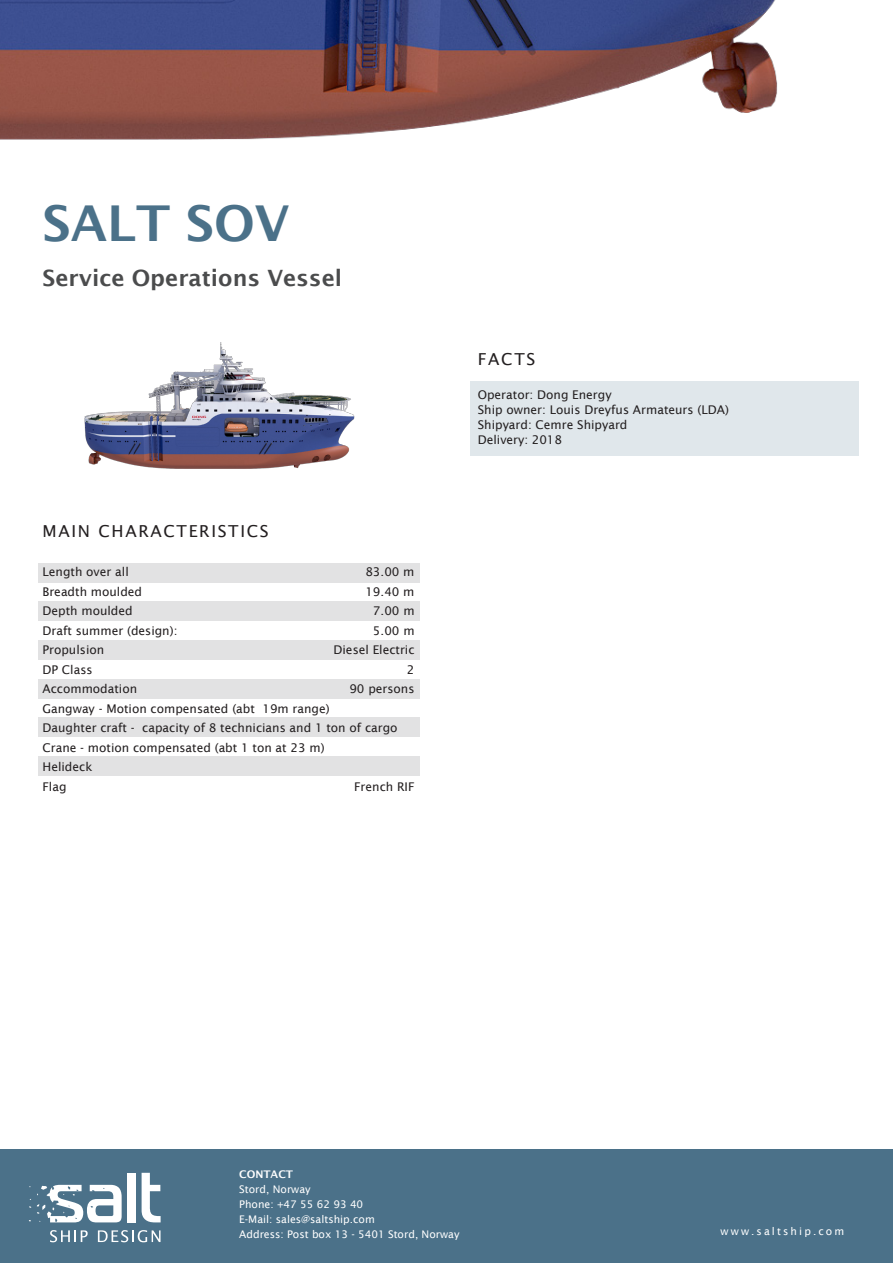
<style>
.page{position:relative;width:893px;height:1263px;background:#fff}
.page>*{position:absolute;margin:0;border:0;box-sizing:border-box;transform-origin:0 0}
.t1{font:600 49.5px "Lucida Sans";color:#4b7189}
.t2{font:600 22.5px "Lucida Sans";color:#4b4c4d}
.t3{font:16.5px "Lucida Sans";letter-spacing:.1em;color:#231f20}
.t4{font:12px/19.5px "Lucida Sans";color:#231f20}
.t5{font:10.5px/15px "Lucida Sans";color:#fff}
.t6{font:10.5px "Lucida Sans";letter-spacing:.2em;color:#fff}
.t7{font:600 10.5px "Lucida Sans";color:#fff}
</style>
<div class="page">
<img style="left:0;top:0;width:778px;height:140px">
<div style="left:470px;top:381px;width:388px;height:75px;background:#e0e7eb"></div>
<img style="left:84px;top:342px;width:271px;height:127px">
<div style="left:38px;top:563px;width:381px;height:19px;background:#e2e2e3"></div>
<div style="left:38px;top:602px;width:381px;height:19px;background:#e2e2e3"></div>
<div style="left:38px;top:640px;width:381px;height:20px;background:#e2e2e3"></div>
<div style="left:38px;top:679px;width:381px;height:19px;background:#e2e2e3"></div>
<div style="left:38px;top:756px;width:381px;height:20px;background:#e2e2e3"></div>
<div style="left:38px;top:718px;width:381px;height:19px;background:#e2e2e3"></div>
<div style="left:0;top:1148px;width:893px;height:115px;background:#4b7189"></div>
<div style="left:127px;top:1173px;width:9px;height:49px;background:#fff"></div>
<svg style="left:142px;top:1173px;width:19px;height:49px"></svg>
<svg style="left:50px;top:1230px;width:38px;height:12px"></svg>
<svg style="left:98px;top:1230px;width:63px;height:12px"></svg>
<svg style="left:37px;top:1185px;width:85px;height:37px"></svg>
<h1 class="t1" style="left:43px;top:195px;width:249px">SALT SOV</h1>
<h2 class="t2" style="left:43px;top:265px;width:301px">Service Operations Vessel</h2>
<h3 class="t3" style="left:43px;top:522px;width:228px">MAIN CHARACTERISTICS</h3>
<p class="t4" style="left:43px;top:562px;width:88px">Length over all</p>
<p class="t4" style="left:365px;top:562px;width:51px">83.00 m</p>
<p class="t4" style="left:43px;top:582px;width:101px">Breadth moulded</p>
<p class="t4" style="left:365px;top:582px;width:51px">19.40 m</p>
<p class="t4" style="left:43px;top:601px;width:92px">Depth moulded</p>
<p class="t4" style="left:373px;top:601px;width:43px">7.00 m</p>
<p class="t4" style="left:43px;top:621px;width:136px">Draft summer (design):</p>
<p class="t4" style="left:373px;top:621px;width:43px">5.00 m</p>
<p class="t4" style="left:43px;top:640px;width:63px">Propulsion</p>
<p class="t4" style="left:333px;top:640px;width:83px">Diesel Electric</p>
<p class="t4" style="left:43px;top:660px;width:52px">DP Class</p>
<p class="t4" style="left:407px;top:660px;width:9px">2</p>
<p class="t4" style="left:43px;top:679px;width:96px">Accommodation</p>
<p class="t4" style="left:349px;top:679px;width:67px">90 persons</p>
<p class="t4" style="left:43px;top:699px;width:357px">Gangway - Motion compensated (abt 19m range)<br>Daughter craft - capacity of 8 technicians and 1 ton of cargo<br>Crane - motion compensated (abt 1 ton at 23 m)<br>Helideck<br>Flag</p>
<p class="t4" style="left:354px;top:777px;width:62px">French RIF</p>
<h3 class="t3" style="left:478px;top:349px;width:59px">FACTS</h3>
<p class="t4" style="left:478px;top:387px;width:253px;line-height:15px">Operator: Dong Energy<br>Ship owner: Louis Dreyfus Armateurs (LDA)<br>Shipyard: Cemre Shipyard<br>Delivery: 2018</p>
<p class="t7" style="left:239px;top:1168px;width:55px">CONTACT</p>
<p class="t5" style="left:239px;top:1181px;width:222px">Stord, Norway<br>Phone: +47 55 62 93 40<br>E-Mail: sales@saltship.com<br>Address: Post box 13 - 5401 Stord, Norway</p>
<p class="t6" style="left:721px;top:1225px;width:125px">www.saltship.com</p>
</div>
